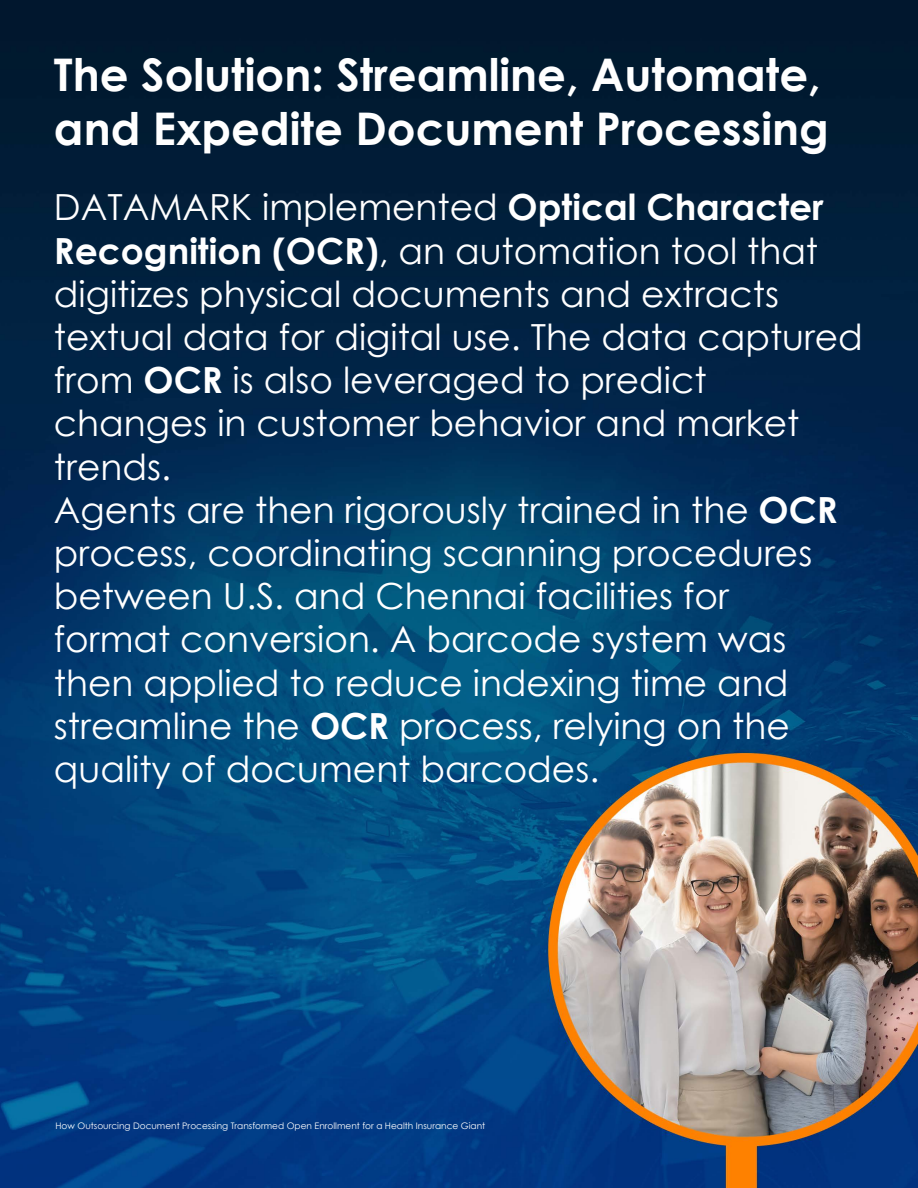
<style>
.page{position:relative;width:918px;height:1188px;background:#fff}
.page>*{position:absolute;margin:0;border:0;box-sizing:border-box;transform-origin:0 0}
.t1{font:700 45px/54px "Century Gothic";color:#fff}
.t2{font:36px/43.2px "Century Gothic";color:#fff}
.t3{font:9px "Century Gothic";color:#fff}
.s1{font-weight:700}
</style>
<div class="page">
<img style="left:0;top:0;width:918px;height:1188px">
<p class="t1" style="left:54px;top:45px;width:776px">The Solution: Streamline, Automate, and Expedite Document Processing</p>
<p class="t2" style="left:54px;top:185px;width:771px">DATAMARK implemented <span class="s1">Optical Character<br>Recognition (OCR)</span>, an automation tool that digitizes physical documents and extracts</p>
<p class="t2" style="left:54px;top:315px;width:810px">textual data for digital use. The data captured from <span class="s1">OCR</span> is also leveraged to predict</p>
<p class="t2" style="left:54px;top:401px;width:747px">changes in customer behavior and market trends.</p>
<p class="t2" style="left:54px;top:488px;width:785px">Agents are then rigorously trained in the <span class="s1">OCR </span>process, coordinating scanning procedures between U.S. and Chennai facilities for</p>
<p class="t2" style="left:54px;top:617px;width:737px;text-align:justify">format conversion. A barcode system was then applied to reduce indexing time and streamline the <span class="s1">OCR</span> process, relying on the quality of document barcodes.</p>
<p class="t3" style="left:55px;top:1119px;width:431px">How Outsourcing Document Processing Transformed Open Enrollment for a Health Insurance Giant</p>
</div>
